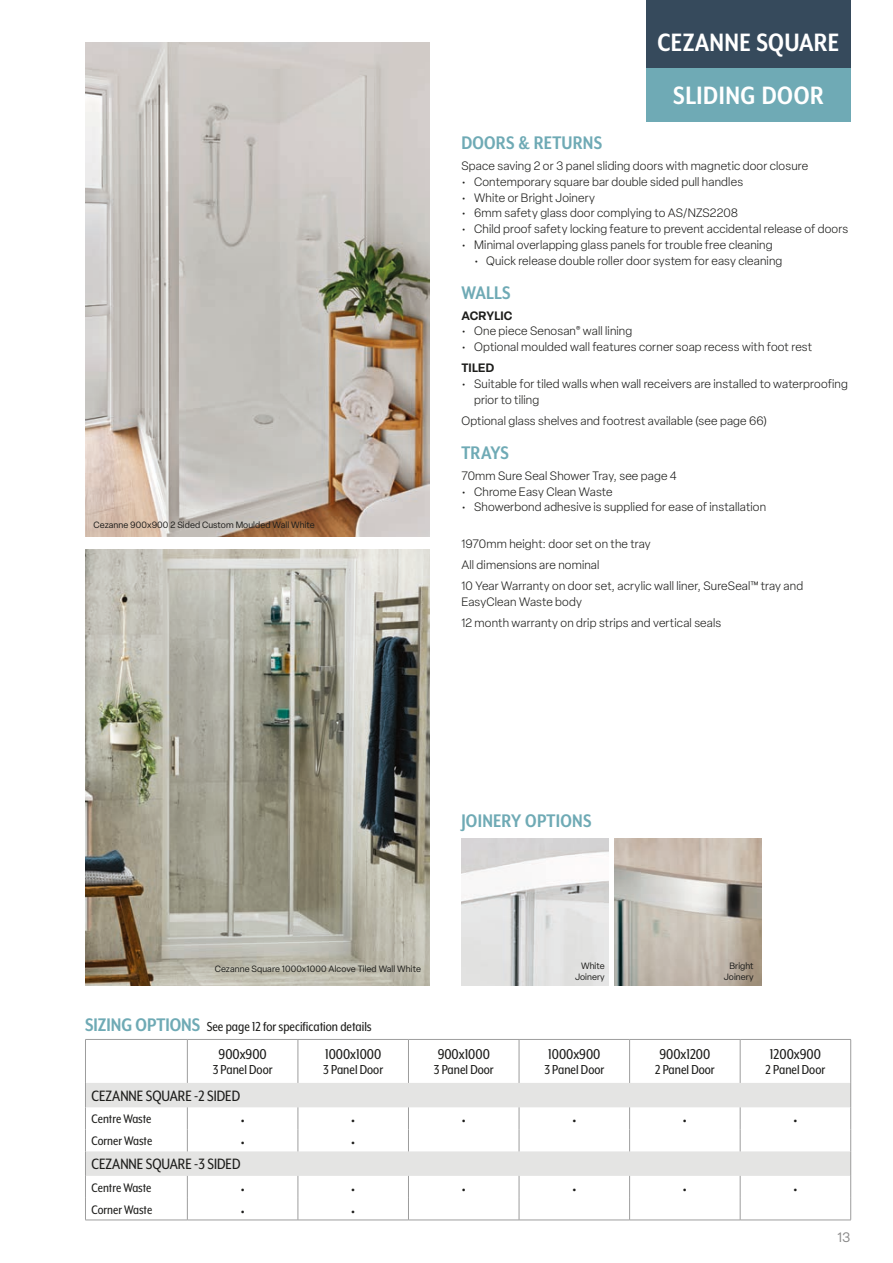
<style>
.page{position:relative;width:893px;height:1263px;background:#fff}
.page>*{position:absolute;margin:0;border:0;box-sizing:border-box;transform-origin:0 0}
.t1{font:700 28.95px "Mr Eaves XL Mod Nar OT";letter-spacing:.01em;color:#fff}
.t2{font:700 21px "Mr Eaves XL Mod Nar OT";letter-spacing:.01em;color:#6faab5}
.t3{font:17.25px "Mr Eaves XL Mod Nar OT";color:#1d1d1b}
.t4{font:16.5px "Mr Eaves XL Mod Nar OT";color:#1d1d1b}
.t5{font:15px "Mr Eaves XL Mod Nar OT";color:#1d1d1b}
.t6{font:14.25px "Mr Eaves XL Mod Nar OT";color:#1d1d1b}
.t7{font:14.25px "Elza";color:#1d1d1b}
.t8{font:13.5px "Elza";color:#878787}
.t9{font:300 12px/21px "Elza";letter-spacing:.015em;color:#1d1d1b}
.t10{font:600 12px "Elza";letter-spacing:.01em;color:#1d1d1b}
.t11{font:9px/10.5px "Elza";letter-spacing:.01em;color:#1d1d1b;text-align:right}
.s1{font-weight:700;font-size:21px;color:#6faab5}
</style>
<div class="page">
<img style="left:85px;top:549px;width:344px;height:437px">
<img style="left:85px;top:43px;width:344px;height:493px">
<svg style="left:86px;top:1083px;width:764px;height:93px;fill:#e4e4e3"></svg>
<hr style="left:187px;top:1040px;width:1px;height:43px;background:#9d9d9d">
<hr style="left:298px;top:1040px;width:1px;height:43px;background:#9d9d9d">
<hr style="left:408px;top:1040px;width:1px;height:43px;background:#9d9d9d">
<hr style="left:519px;top:1040px;width:1px;height:43px;background:#9d9d9d">
<hr style="left:629px;top:1040px;width:1px;height:43px;background:#9d9d9d">
<hr style="left:740px;top:1040px;width:1px;height:43px;background:#9d9d9d">
<svg style="left:187px;top:1107px;width:1px;height:44px"></svg>
<svg style="left:298px;top:1107px;width:1px;height:44px"></svg>
<svg style="left:408px;top:1107px;width:1px;height:44px"></svg>
<svg style="left:519px;top:1107px;width:1px;height:44px"></svg>
<svg style="left:629px;top:1107px;width:1px;height:44px"></svg>
<svg style="left:740px;top:1107px;width:1px;height:44px"></svg>
<svg style="left:187px;top:1176px;width:1px;height:44px"></svg>
<svg style="left:298px;top:1176px;width:1px;height:44px"></svg>
<svg style="left:408px;top:1176px;width:1px;height:44px"></svg>
<svg style="left:519px;top:1176px;width:1px;height:44px"></svg>
<svg style="left:629px;top:1176px;width:1px;height:44px"></svg>
<svg style="left:740px;top:1176px;width:1px;height:44px"></svg>
<hr style="left:85px;top:1039px;width:102px;height:1px;background:#9d9d9d">
<hr style="left:85px;top:1040px;width:1px;height:43px;background:#9d9d9d">
<hr style="left:187px;top:1039px;width:111px;height:1px;background:#9d9d9d">
<hr style="left:298px;top:1039px;width:110px;height:1px;background:#9d9d9d">
<hr style="left:408px;top:1039px;width:111px;height:1px;background:#9d9d9d">
<hr style="left:519px;top:1039px;width:111px;height:1px;background:#9d9d9d">
<hr style="left:630px;top:1039px;width:110px;height:1px;background:#9d9d9d">
<hr style="left:740px;top:1039px;width:111px;height:1px;background:#9d9d9d">
<hr style="left:850px;top:1040px;width:1px;height:43px;background:#9d9d9d">
<svg style="left:85px;top:1083px;width:1px;height:137px"></svg>
<svg style="left:850px;top:1083px;width:1px;height:137px"></svg>
<hr style="left:85px;top:1220px;width:102px;height:1px;background:#9d9d9d">
<hr style="left:187px;top:1220px;width:111px;height:1px;background:#9d9d9d">
<hr style="left:298px;top:1220px;width:110px;height:1px;background:#9d9d9d">
<hr style="left:408px;top:1220px;width:111px;height:1px;background:#9d9d9d">
<hr style="left:519px;top:1220px;width:111px;height:1px;background:#9d9d9d">
<hr style="left:630px;top:1220px;width:110px;height:1px;background:#9d9d9d">
<hr style="left:740px;top:1220px;width:111px;height:1px;background:#9d9d9d">
<div style="left:646px;top:0;width:204px;height:68px;background:#364a5c"></div>
<img style="left:614px;top:838px;width:148px;height:148px">
<img style="left:461px;top:838px;width:148px;height:148px">
<div style="left:646px;top:68px;width:204px;height:53px;background:#6faab5"></div>
<h1 class="t1" style="left:658px;top:27px;width:183px">CEZANNE SQUARE</h1>
<p class="t11" style="left:94px;top:519px;width:223px">Cezanne 900x900 2 Sided Custom Moulded Wall White</p>
<h1 class="t1" style="left:673px;top:80px;width:152px">SLIDING DOOR</h1>
<h2 class="t2" style="left:461px;top:131px;width:142px">DOORS &amp; RETURNS</h2>
<p class="t9" style="left:461px;top:155px;width:348px">Space saving 2 or 3 panel sliding doors with magnetic door closure</p>
<p class="t9" style="left:461px;top:171px;width:283px">• Contemporary square bar double sided pull handles</p>
<p class="t9" style="left:461px;top:187px;width:135px">• White or Bright Joinery</p>
<p class="t9" style="left:461px;top:202px;width:278px">• 6mm safety glass door complying to AS/NZS2208</p>
<p class="t9" style="left:461px;top:218px;width:388px">• Child proof safety locking feature to prevent accidental release of doors</p>
<p class="t9" style="left:461px;top:234px;width:313px">• Minimal overlapping glass panels for trouble free cleaning</p>
<p class="t9" style="left:474px;top:250px;width:310px">• Quick release double roller door system for easy cleaning</p>
<h2 class="t2" style="left:461px;top:281px;width:51px">WALLS</h2>
<p class="t10" style="left:461px;top:307px;width:53px">ACRYLIC</p>
<p class="t9" style="left:461px;top:321px;width:172px">• One piece Senosan<sup>®</sup> wall lining</p>
<p class="t9" style="left:461px;top:336px;width:352px">• Optional moulded wall features corner soap recess with foot rest</p>
<p class="t10" style="left:461px;top:359px;width:34px">TILED</p>
<p class="t9" style="left:474px;top:376px;width:375px;line-height:15.8px;text-indent:-13px">• Suitable for tiled walls when wall receivers are installed to waterproofing prior to tiling</p>
<p class="t9" style="left:461px;top:410px;width:307px">Optional glass shelves and footrest available (see page 66)</p>
<h2 class="t2" style="left:461px;top:441px;width:49px">TRAYS</h2>
<p class="t9" style="left:461px;top:465px;width:217px">70mm Sure Seal Shower Tray, see page 4</p>
<p class="t9" style="left:461px;top:481px;width:153px">• Chrome Easy Clean Waste</p>
<p class="t9" style="left:461px;top:497px;width:306px">• Showerbond adhesive is supplied for ease of installation</p>
<p class="t9" style="left:461px;top:533px;width:343px">1970mm height: door set on the tray<br>All dimensions are nominal<br>10 Year Warranty on door set, acrylic wall liner, SureSeal™ tray and</p>
<p class="t9" style="left:461px;top:591px;width:261px">EasyClean Waste body<br>12 month warranty on drip strips and vertical seals</p>
<h2 class="t2" style="left:461px;top:809px;width:132px">JOINERY OPTIONS</h2>
<p class="t11" style="left:215px;top:964px;width:208px">Cezanne Square 1000x1000 Alcove Tiled Wall White</p>
<p class="t11" style="left:575px;top:961px;width:31px">White<br>Joinery</p>
<p class="t11" style="left:724px;top:961px;width:31px">Bright<br>Joinery</p>
<p class="t5" style="left:85px;top:1018px;width:288px"><span class="s1">SIZING OPTIONS</span> See page 12 for specification details</p>
<h3 class="t4" style="left:219px;top:1045px;width:50px">900x900</h3>
<p class="t5" style="left:213px;top:1061px;width:61px">3 Panel Door</p>
<h3 class="t4" style="left:325px;top:1045px;width:58px">1000x1000</h3>
<p class="t5" style="left:323px;top:1061px;width:61px">3 Panel Door</p>
<h3 class="t4" style="left:438px;top:1045px;width:54px">900x1000</h3>
<p class="t5" style="left:434px;top:1061px;width:61px">3 Panel Door</p>
<h3 class="t4" style="left:548px;top:1045px;width:54px">1000x900</h3>
<p class="t5" style="left:544px;top:1061px;width:61px">3 Panel Door</p>
<h3 class="t4" style="left:659px;top:1045px;width:52px">900x1200</h3>
<p class="t5" style="left:655px;top:1061px;width:61px">2 Panel Door</p>
<h3 class="t4" style="left:770px;top:1045px;width:52px">1200x900</h3>
<p class="t5" style="left:766px;top:1061px;width:61px">2 Panel Door</p>
<h3 class="t3" style="left:91px;top:1087px;width:150px">CEZANNE SQUARE -2 SIDED</h3>
<p class="t6" style="left:91px;top:1111px;width:62px">Centre Waste</p>
<p class="t7" style="left:240px;top:1111px;width:7px">•</p>
<p class="t7" style="left:350px;top:1111px;width:7px">•</p>
<p class="t7" style="left:461px;top:1111px;width:7px">•</p>
<p class="t7" style="left:571px;top:1111px;width:7px">•</p>
<p class="t7" style="left:682px;top:1111px;width:7px">•</p>
<p class="t7" style="left:792px;top:1111px;width:7px">•</p>
<p class="t6" style="left:91px;top:1133px;width:62px">Corner Waste</p>
<p class="t7" style="left:240px;top:1133px;width:7px">•</p>
<p class="t7" style="left:350px;top:1133px;width:7px">•</p>
<h3 class="t3" style="left:91px;top:1155px;width:151px">CEZANNE SQUARE -3 SIDED</h3>
<p class="t6" style="left:91px;top:1180px;width:62px">Centre Waste</p>
<p class="t7" style="left:240px;top:1179px;width:7px">•</p>
<p class="t7" style="left:350px;top:1179px;width:7px">•</p>
<p class="t7" style="left:461px;top:1179px;width:7px">•</p>
<p class="t7" style="left:571px;top:1179px;width:7px">•</p>
<p class="t7" style="left:682px;top:1179px;width:7px">•</p>
<p class="t7" style="left:792px;top:1179px;width:7px">•</p>
<p class="t6" style="left:91px;top:1202px;width:62px">Corner Waste</p>
<p class="t7" style="left:240px;top:1201px;width:7px">•</p>
<p class="t7" style="left:350px;top:1201px;width:7px">•</p>
<p class="t8" style="left:837px;top:1228px;width:15px">13</p>
</div>
